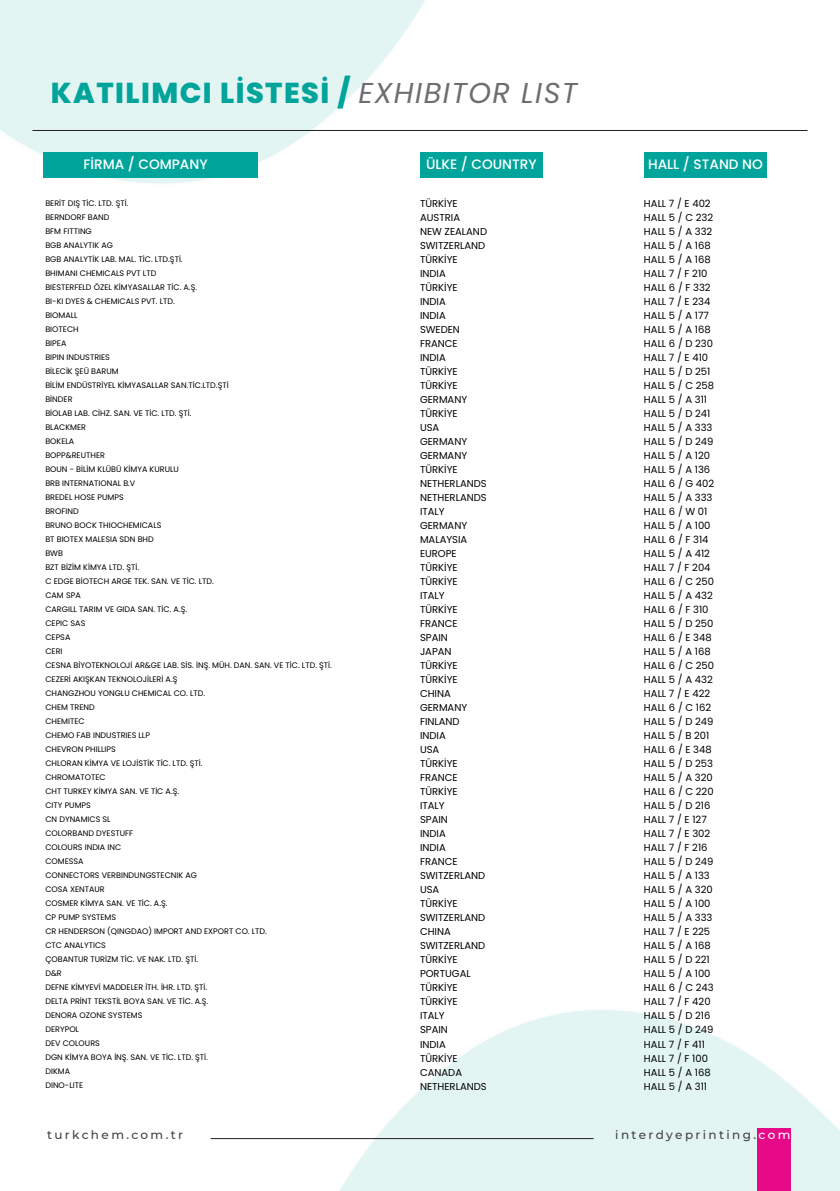
<style>
.page{position:relative;width:840px;height:1191px;background:#fff}
.page>*{position:absolute;margin:0;border:0;box-sizing:border-box;transform-origin:0 0}
.t1{font:800 28.8px "Poppins";letter-spacing:.05em;color:#00a49a}
.t2{font:500 13.6px "Poppins";color:#fff}
.t3{font:500 12px "Montserrat";letter-spacing:.2em;color:#424143}
.t4{font:10px/14px "Poppins";color:#000}
.t5{font:8px/14px "Poppins";color:#000}
.s1{font-weight:400;font-style:italic;color:#6d6e71}
.s2{color:#fff}
</style>
<div class="page">
<svg style="left:0;top:0;width:425px;height:184px"></svg>
<svg style="left:334px;top:1010px;width:505px;height:181px"></svg>
<div style="left:757px;top:1128px;width:33px;height:63px;background:#e70a88"></div>
<hr style="left:32px;top:130px;width:775px;height:1px;background:#221f1f">
<div style="left:43px;top:152px;width:214px;height:26px;background:#00a49a"></div>
<div style="left:420px;top:152px;width:122px;height:26px;background:#00a49a"></div>
<div style="left:643px;top:152px;width:123px;height:26px;background:#00a49a"></div>
<hr style="left:210px;top:1138px;width:383px;height:1px;background:#221f1f">
<h1 class="t1" style="left:51px;top:77px;width:527px">KATILIMCI LİSTESİ / <span class="s1">EXHIBITOR LIST</span></h1>
<h2 class="t2" style="left:83px;top:156px;width:126px">FİRMA / COMPANY</h2>
<h2 class="t2" style="left:426px;top:156px;width:112px">ÜLKE / COUNTRY</h2>
<h2 class="t2" style="left:647px;top:156px;width:116px">HALL / STAND NO</h2>
<p class="t5" style="left:45px;top:196px;width:288px">BERİT DIŞ TİC. LTD. ŞTİ.<br>BERNDORF BAND<br>BFM FITTING<br>BGB ANALYTIK AG<br>BGB ANALYTİK LAB. MAL. TİC. LTD.ŞTİ.<br>BHIMANI CHEMICALS PVT LTD<br>BIESTERFELD ÖZEL KİMYASALLAR TİC. A.Ş.<br>BI-KI DYES &amp; CHEMICALS PVT. LTD.<br>BIOMALL<br>BIOTECH<br>BIPEA<br>BIPIN INDUSTRIES<br>BİLECİK ŞEÜ BARUM<br>BİLİM ENDÜSTRİYEL KİMYASALLAR SAN.TİC.LTD.ŞTİ<br>BİNDER<br>BİOLAB LAB. CİHZ. SAN. VE TİC. LTD. ŞTİ.<br>BLACKMER<br>BOKELA<br>BOPP&amp;REUTHER<br>BOUN - BİLİM KLÜBÜ KİMYA KURULU<br>BRB INTERNATIONAL B.V<br>BREDEL HOSE PUMPS<br>BROFIND<br>BRUNO BOCK THIOCHEMICALS<br>BT BIOTEX MALESIA SDN BHD<br>BWB<br>BZT BİZİM KİMYA LTD. ŞTİ.<br>C EDGE BİOTECH ARGE TEK. SAN. VE TİC. LTD.<br>CAM SPA<br>CARGILL TARIM VE GIDA SAN. TİC. A.Ş.<br>CEPIC SAS<br>CEPSA<br>CERI<br>CESNA BİYOTEKNOLOJİ AR&amp;GE LAB. SİS. İNŞ. MÜH. DAN. SAN. VE TİC. LTD. ŞTİ.<br>CEZERİ AKIŞKAN TEKNOLOJİLERİ A.Ş<br>CHANGZHOU YONGLU CHEMICAL CO. LTD.<br>CHEM TREND<br>CHEMITEC<br>CHEMO FAB INDUSTRIES LLP<br>CHEVRON PHILLIPS<br>CHLORAN KİMYA VE LOJİSTİK TİC. LTD. ŞTİ.<br>CHROMATOTEC<br>CHT TURKEY KİMYA SAN. VE TİC A.Ş.<br>CITY PUMPS<br>CN DYNAMICS SL<br>COLORBAND DYESTUFF<br>COLOURS INDIA INC<br>COMESSA<br>CONNECTORS VERBINDUNGSTECNIK AG<br>COSA XENTAUR<br>COSMER KİMYA SAN. VE TİC. A.Ş.<br>CP PUMP SYSTEMS<br>CR HENDERSON (QINGDAO) IMPORT AND EXPORT CO. LTD.<br>CTC ANALYTICS<br>ÇOBANTUR TURİZM TİC. VE NAK. LTD. ŞTİ.<br>D&amp;R<br>DEFNE KİMYEVİ MADDELER İTH. İHR. LTD. ŞTİ.<br>DELTA PRİNT TEKSTİL BOYA SAN. VE TİC. A.Ş.<br>DENORA OZONE SYSTEMS<br>DERYPOL<br>DEV COLOURS<br>DGN KİMYA BOYA İNŞ. SAN. VE TİC. LTD. ŞTİ.<br>DIKMA<br>DINO-LITE</p>
<p class="t4" style="left:420px;top:197px;width:69px">TÜRKİYE<br>AUSTRIA<br>NEW ZEALAND<br>SWITZERLAND<br>TÜRKİYE<br>INDIA<br>TÜRKİYE<br>INDIA<br>INDIA<br>SWEDEN<br>FRANCE<br>INDIA<br>TÜRKİYE<br>TÜRKİYE<br>GERMANY<br>TÜRKİYE<br>USA<br>GERMANY<br>GERMANY<br>TÜRKİYE<br>NETHERLANDS<br>NETHERLANDS<br>ITALY<br>GERMANY<br>MALAYSIA<br>EUROPE<br>TÜRKİYE<br>TÜRKİYE<br>ITALY<br>TÜRKİYE<br>FRANCE<br>SPAIN<br>JAPAN<br>TÜRKİYE<br>TÜRKİYE<br>CHINA<br>GERMANY<br>FINLAND<br>INDIA<br>USA<br>TÜRKİYE<br>FRANCE<br>TÜRKİYE<br>ITALY<br>SPAIN<br>INDIA<br>INDIA<br>FRANCE<br>SWITZERLAND<br>USA<br>TÜRKİYE<br>SWITZERLAND<br>CHINA<br>SWITZERLAND<br>TÜRKİYE<br>PORTUGAL<br>TÜRKİYE<br>TÜRKİYE<br>ITALY<br>SPAIN<br>INDIA<br>TÜRKİYE<br>CANADA<br>NETHERLANDS</p>
<p class="t4" style="left:643px;top:197px;width:72px">HALL 7 / E 402<br>HALL 5 / C 232<br>HALL 5 / A 332<br>HALL 5 / A 168<br>HALL 5 / A 168<br>HALL 7 / F 210<br>HALL 6 / F 332<br>HALL 7 / E 234<br>HALL 5 / A 177<br>HALL 5 / A 168<br>HALL 6 / D 230<br>HALL 7 / E 410<br>HALL 5 / D 251<br>HALL 5 / C 258<br>HALL 5 / A 311<br>HALL 5 / D 241<br>HALL 5 / A 333<br>HALL 5 / D 249<br>HALL 5 / A 120<br>HALL 5 / A 136<br>HALL 6 / G 402<br>HALL 5 / A 333<br>HALL 6 / W 01<br>HALL 5 / A 100<br>HALL 6 / F 314<br>HALL 5 / A 412<br>HALL 7 / F 204<br>HALL 6 / C 250<br>HALL 5 / A 432<br>HALL 6 / F 310<br>HALL 5 / D 250<br>HALL 6 / E 348<br>HALL 5 / A 168<br>HALL 6 / C 250<br>HALL 5 / A 432<br>HALL 7 / E 422<br>HALL 6 / C 162<br>HALL 5 / D 249<br>HALL 5 / B 201<br>HALL 6 / E 348<br>HALL 5 / D 253<br>HALL 5 / A 320<br>HALL 6 / C 220<br>HALL 5 / D 216<br>HALL 7 / E 127<br>HALL 7 / E 302<br>HALL 7 / F 216<br>HALL 5 / D 249<br>HALL 5 / A 133<br>HALL 5 / A 320<br>HALL 5 / A 100<br>HALL 5 / A 333<br>HALL 7 / E 225<br>HALL 5 / A 168<br>HALL 5 / D 221<br>HALL 5 / A 100<br>HALL 6 / C 243<br>HALL 7 / F 420<br>HALL 5 / D 216<br>HALL 5 / D 249<br>HALL 7 / F 411<br>HALL 7 / F 100<br>HALL 5 / A 168<br>HALL 5 / A 311</p>
<h3 class="t3" style="left:47px;top:1126px;width:137px">turkchem.com.tr</h3>
<h3 class="t3" style="left:615px;top:1126px;width:177px">interdyeprinting.<span class="s2">com</span></h3>
</div>
